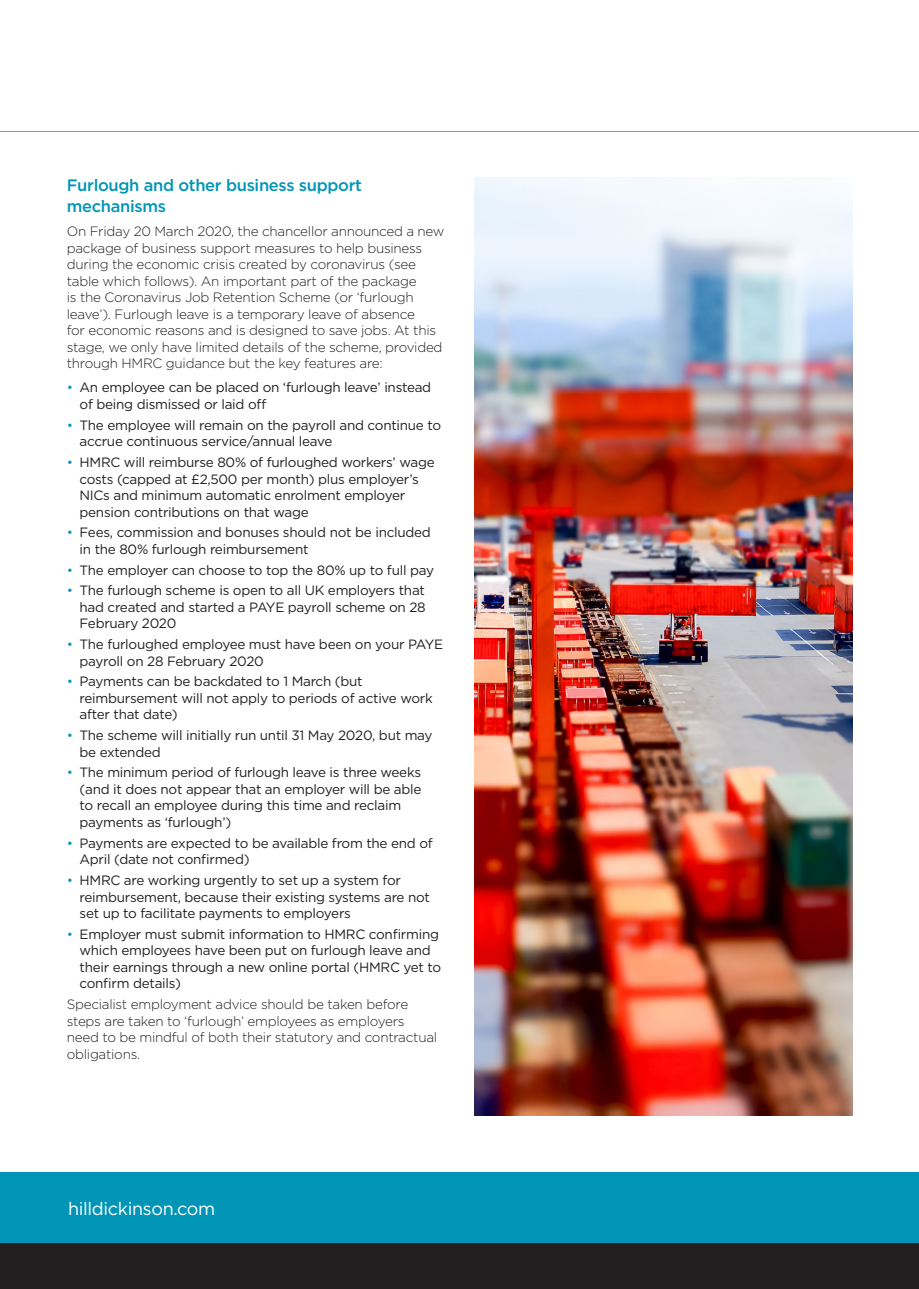
<style>
.page{position:relative;width:919px;height:1289px;background:#fff}
.page>*{position:absolute;margin:0;border:0;box-sizing:border-box;transform-origin:0 0}
.t1{font:18px "Gotham";letter-spacing:-.02em;color:#fff}
.t2{font:500 16.5px/21px "Gotham";letter-spacing:-.02em;color:#0095b6}
.t3{font:13.5px/16.5px "Gotham";letter-spacing:-.02em;color:#231f20}
.Body_copy__white{font:300 13.5px/16.5px "Gotham";letter-spacing:-.02em;color:#231f20}
.s1{font-weight:300;color:#0095b6}
</style>
<div class="page">
<div style="left:0;top:1171px;width:918px;height:72px;background:#0095b6"></div>
<hr style="left:0;top:131px;width:918px;height:1px;background:#939598">
<div style="left:0;top:1243px;width:918px;height:45px;background:#231f20"></div>
<img style="left:474px;top:178px;width:378px;height:937px">
<p class="t2" style="left:67px;top:174px;width:297px">Furlough and other business support mechanisms</p>
<p class="Body_copy__white" style="left:67px;top:223px;width:379px">On Friday 20 March 2020, the chancellor announced a new package of business support measures to help business during the economic crisis created by coronavirus (see table which follows). An important part of the package<br>is the Coronavirus Job Retention Scheme (or ‘furlough leave’). Furlough leave is a temporary leave of absence<br>for economic reasons and is designed to save jobs. At this stage, we only have limited details of the scheme, provided through HMRC guidance but the key features are:</p>
<p class="t3" style="left:80px;top:379px;width:353px;text-indent:-13px"><span class="s1">•</span> An employee can be placed on ‘furlough leave’ instead of being dismissed or laid off</p>
<p class="t3" style="left:80px;top:416px;width:363px;text-indent:-13px"><span class="s1">•</span> The employee will remain on the payroll and continue to accrue continuous service/annual leave</p>
<p class="t3" style="left:80px;top:453px;width:356px;text-indent:-13px"><span class="s1">•</span> HMRC will reimburse 80% of furloughed workers’ wage costs (capped at £2,500 per month) plus employer’s NICs and minimum automatic enrolment employer pension contributions on that wage</p>
<p class="t3" style="left:80px;top:524px;width:353px;text-indent:-13px"><span class="s1">•</span> Fees, commission and bonuses should not be included in the 80% furlough reimbursement</p>
<p class="t3" style="left:67px;top:561px;width:369px"><span class="s1">•</span> The employer can choose to top the 80% up to full pay</p>
<p class="t3" style="left:80px;top:582px;width:347px;text-align:justify;text-indent:-13px"><span class="s1">•</span> The furlough scheme is open to all UK employers that had created and started a PAYE payroll scheme on 28<br>February 2020</p>
<p class="t3" style="left:80px;top:635px;width:365px;text-indent:-13px"><span class="s1">•</span> The furloughed employee must have been on your PAYE payroll on 28 February 2020</p>
<p class="t3" style="left:80px;top:673px;width:354px;text-indent:-13px"><span class="s1">•</span> Payments can be backdated to 1 March (but reimbursement will not apply to periods of active work after that date)</p>
<p class="t3" style="left:80px;top:727px;width:354px;text-indent:-13px"><span class="s1">•</span> The scheme will initially run until 31 May 2020, but may be extended</p>
<p class="t3" style="left:80px;top:764px;width:343px;text-indent:-13px"><span class="s1">•</span> The minimum period of furlough leave is three weeks (and it does not appear that an employer will be able to recall an employee during this time and reclaim payments as ‘furlough’)</p>
<p class="t3" style="left:80px;top:834px;width:355px;text-indent:-13px"><span class="s1">•</span> Payments are expected to be available from the end of<br>April (date not confirmed)</p>
<p class="t3" style="left:80px;top:871px;width:352px;text-indent:-13px"><span class="s1">•</span> HMRC are working urgently to set up a system for reimbursement, because their existing systems are not set up to facilitate payments to employers</p>
<p class="t3" style="left:80px;top:925px;width:363px;text-indent:-13px"><span class="s1">•</span> Employer must submit information to HMRC confirming which employees have been put on furlough leave and their earnings through a new online portal (HMRC yet to confirm details)</p>
<p class="Body_copy__white" style="left:67px;top:995px;width:372px">Specialist employment advice should be taken before steps are taken to ‘furlough’ employees as employers need to be mindful of both their statutory and contractual obligations.</p>
<p class="t1" style="left:68px;top:1197px;width:149px">hilldickinson.com</p>
</div>
